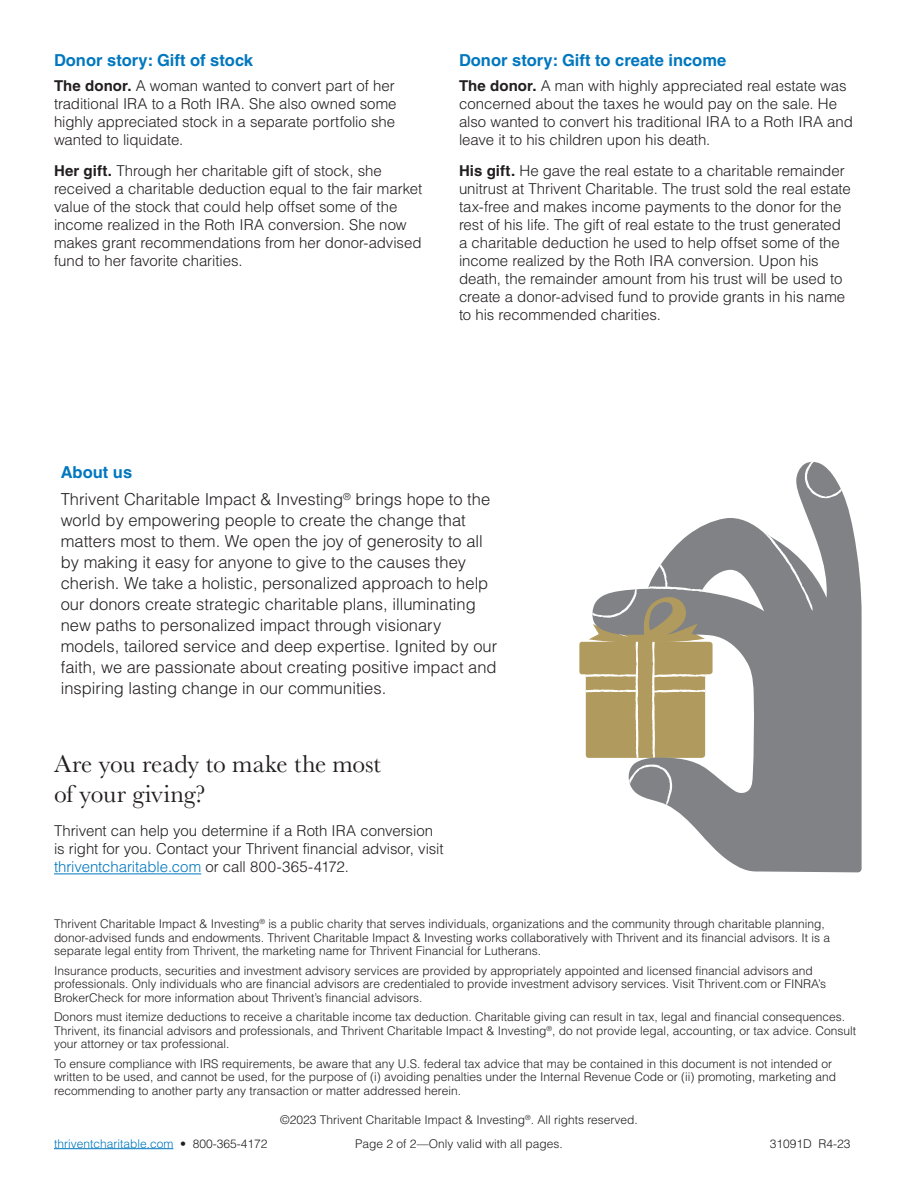
<style>
.page{position:relative;width:918px;height:1188px;background:#fff}
.page>*{position:absolute;margin:0;border:0;box-sizing:border-box;transform-origin:0 0}
.Sub-head__baskervill{font:25.5px/30px "Baskerville";letter-spacing:-.005em;color:#231f20}
.Body_8_10{font:300 16.5px/21px "Helvetica LT Pro";color:#231f20}
.Sub_header__blue{font:700 16.5px "Helvetica LT Pro";color:#0077bf}
.body_-_10_12{font:300 15px/18px "Helvetica LT Pro";letter-spacing:-.005em;color:#231f20}
.Footer_Disclaimer{font:300 12px/13.5px "Helvetica LT Pro";color:#231f20}
.Footer_Disclaimer-2{font:300 12px "Helvetica LT Pro";color:#0077bf}
.s1{font-weight:700}
.s2{color:#0077bf}
.s3{color:#231f20}
</style>
<div class="page">
<hr style="left:54px;top:1148px;width:119px;height:1px;background:#0077bf">
<hr style="left:54px;top:874px;width:147px;height:1px;background:#0077bf">
<svg style="left:633px;top:461px;width:229px;height:411px;fill:#808285"></svg>
<svg style="left:763px;top:531px;width:50px;height:81px"></svg>
<svg style="left:805px;top:462px;width:38px;height:36px"></svg>
<svg style="left:628px;top:765px;width:45px;height:41px"></svg>
<svg style="left:579px;top:561px;width:134px;height:197px"></svg>
<p class="Sub_header__blue" style="left:54px;top:50px;width:201px">Donor story: Gift of stock</p>
<p class="body_-_10_12" style="left:54px;top:76px;width:344px"><span class="s1">The donor.</span> A woman wanted to convert part of her traditional IRA to a Roth IRA. She also owned some highly appreciated stock in a separate portfolio she wanted to liquidate.</p>
<p class="body_-_10_12" style="left:54px;top:162px;width:370px"><span class="s1">Her gift.</span> Through her charitable gift of stock, she received a charitable deduction equal to the fair market value of the stock that could help offset some of the income realized in the Roth IRA conversion. She now makes grant recommendations from her donor-advised fund to her favorite charities.</p>
<p class="Sub_header__blue" style="left:459px;top:50px;width:269px">Donor story: Gift to create income</p>
<p class="body_-_10_12" style="left:459px;top:76px;width:395px"><span class="s1">The donor.</span> A man with highly appreciated real estate was concerned about the taxes he would pay on the sale. He also wanted to convert his traditional IRA to a Roth IRA and leave it to his children upon his death.</p>
<p class="body_-_10_12" style="left:459px;top:162px;width:393px"><span class="s1">His gift.</span> He gave the real estate to a charitable remainder unitrust at Thrivent Charitable. The trust sold the real estate tax-free and makes income payments to the donor for the rest of his life. The gift of real estate to the trust generated a charitable deduction he used to help offset some of the income realized by the Roth IRA conversion. Upon his death, the remainder amount from his trust will be used to create a donor-advised fund to provide grants in his name to his recommended charities.</p>
<p class="Sub_header__blue" style="left:61px;top:462px;width:73px">About us</p>
<p class="Body_8_10" style="left:61px;top:489px;width:438px">Thrivent Charitable Impact &amp; Investing<sup>®</sup> brings hope to the world by empowering people to create the change that matters most to them. We open the joy of generosity to all by making it easy for anyone to give to the causes they cherish. We take a holistic, personalized approach to help our donors create strategic charitable plans, illuminating new paths to personalized impact through visionary models, tailored service and deep expertise. Ignited by our faith, we are passionate about creating positive impact and inspiring lasting change in our communities.</p>
<p class="Sub-head__baskervill" style="left:54px;top:749px;width:329px">Are you ready to make the most of your giving?</p>
<p class="body_-_10_12" style="left:54px;top:822px;width:391px">Thrivent can help you determine if a Roth IRA conversion is right for you. Contact your Thrivent financial advisor, visit <span class="s2">thriventcharitable.com</span> or call 800-365-4172.</p>
<p class="Footer_Disclaimer" style="left:54px;top:917px;width:778px">Thrivent Charitable Impact &amp; Investing<sup>®</sup> is a public charity that serves individuals, organizations and the community through charitable planning, donor-advised funds and endowments. Thrivent Charitable Impact &amp; Investing works collaboratively with Thrivent and its financial advisors. It is a separate legal entity from Thrivent, the marketing name for Thrivent Financial for Lutherans.</p>
<p class="Footer_Disclaimer" style="left:54px;top:964px;width:774px">Insurance products, securities and investment advisory services are provided by appropriately appointed and licensed financial advisors and professionals. Only individuals who are financial advisors are credentialed to provide investment advisory services. Visit Thrivent.com or FINRA’s<br>BrokerCheck for more information about Thrivent’s financial advisors.</p>
<p class="Footer_Disclaimer" style="left:54px;top:1010px;width:804px">Donors must itemize deductions to receive a charitable income tax deduction. Charitable giving can result in tax, legal and financial consequences.<br>Thrivent, its financial advisors and professionals, and Thrivent Charitable Impact &amp; Investing<sup>®</sup>, do not provide legal, accounting, or tax advice. Consult your attorney or tax professional.</p>
<p class="Footer_Disclaimer" style="left:54px;top:1057px;width:784px">To ensure compliance with IRS requirements, be aware that any U.S. federal tax advice that may be contained in this document is not intended or written to be used, and cannot be used, for the purpose of (i) avoiding penalties under the Internal Revenue Code or (ii) promoting, marketing and recommending to another party any transaction or matter addressed herein.</p>
<p class="Footer_Disclaimer" style="left:280px;top:1113px;width:359px">©2023 Thrivent Charitable Impact &amp; Investing<sup>®</sup>. All rights reserved.</p>
<p class="Footer_Disclaimer" style="left:355px;top:1136px;width:209px">Page 2 of 2—Only valid with all pages.</p>
<p class="Footer_Disclaimer-2" style="left:54px;top:1136px;width:215px">thriventcharitable.com <span class="s3">• 800-365-4172</span></p>
<p class="Footer_Disclaimer" style="left:770px;top:1136px;width:82px">31091D R4-23</p>
</div>
